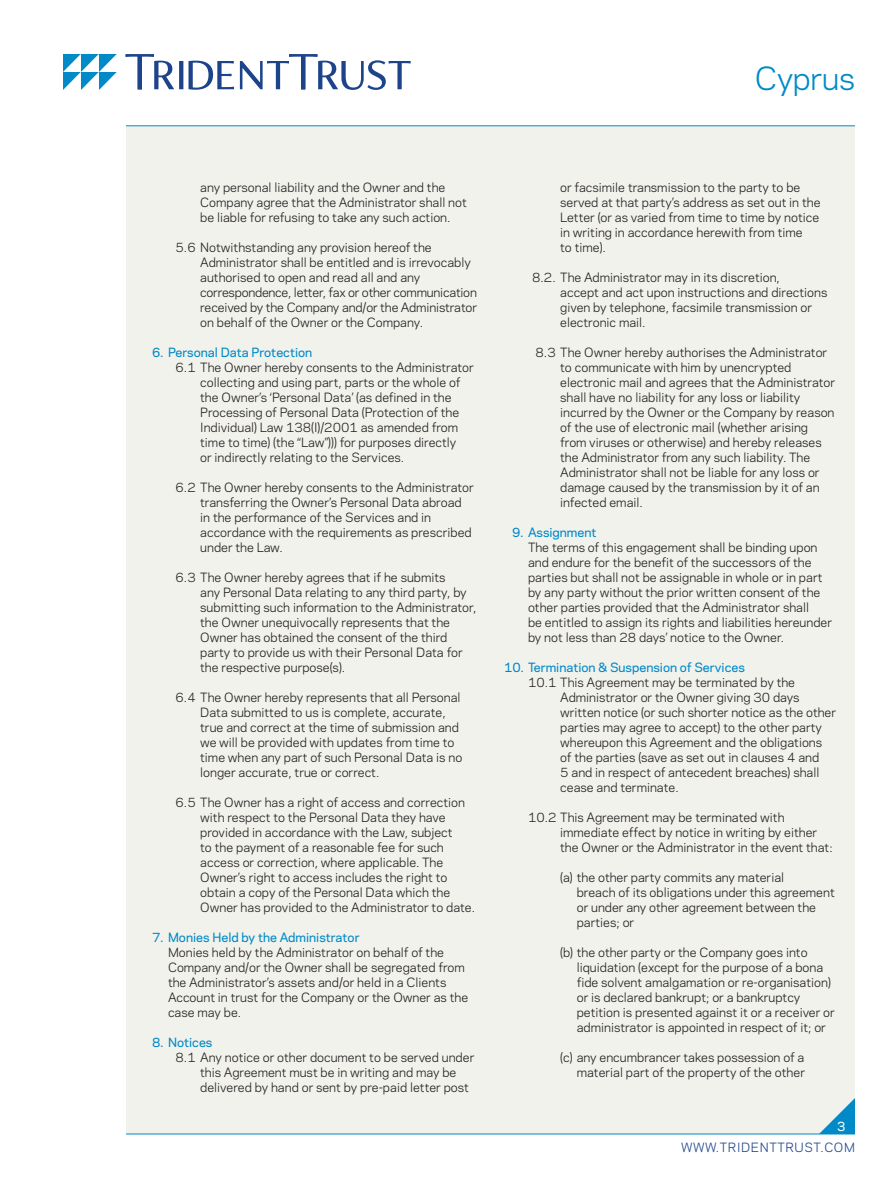
<style>
.page{position:relative;width:891px;height:1188px;background:#fff}
.page>*{position:absolute;margin:0;border:0;box-sizing:border-box;transform-origin:0 0}
.t1{font:30px "Polaris";letter-spacing:-.01em;color:#008ac8}
._1st_Paragraph{font:12px/15px "Polaris";color:#231f20}
.Head_1{font:500 12px "Polaris";color:#008ac8}
.t2{font:12px "Polaris";letter-spacing:.05em;color:#1d448b}
.t3{font:500 12px "Polaris";color:#fff}
</style>
<div class="page">
<div style="left:126px;top:127px;width:729px;height:1007px;background:#f2f2ed"></div>
<hr style="left:126px;top:1134px;width:729px;height:1px;background:#008ac8">
<hr style="left:126px;top:126px;width:729px;height:1px;background:#008ac8">
<svg style="left:126px;top:54px;width:285px;height:36px"></svg>
<svg style="left:63px;top:54px;width:54px;height:36px"></svg>
<h1 class="t1" style="left:755px;top:56px;width:102px">Cyprus</h1>
<p class="_1st_Paragraph" style="left:200px;top:179px;width:268px">any personal liability and the Owner and the<br>Company agree that the Administrator shall not be liable for refusing to take any such action.</p>
<p class="_1st_Paragraph" style="left:200px;top:239px;width:278px;text-indent:-25px">5.6 Notwithstanding any provision hereof the Administrator shall be entitled and is irrevocably authorised to open and read all and any correspondence, letter, fax or other communication received by the Company and/or the Administrator on behalf of the Owner or the Company.</p>
<p class="Head_1" style="left:152px;top:343px;width:162px">6. Personal Data Protection</p>
<p class="_1st_Paragraph" style="left:200px;top:359px;width:275px;text-indent:-25px">6.1 The Owner hereby consents to the Administrator collecting and using part, parts or the whole of the Owner’s ‘Personal Data’ (as defined in the Processing of Personal Data (Protection of the Individual) Law 138(I)/2001 as amended from time to time) (the “Law”))) for purposes directly<br>or indirectly relating to the Services.</p>
<p class="_1st_Paragraph" style="left:200px;top:479px;width:275px;text-indent:-25px">6.2 The Owner hereby consents to the Administrator transferring the Owner’s Personal Data abroad in the performance of the Services and in accordance with the requirements as prescribed under the Law.</p>
<p class="_1st_Paragraph" style="left:200px;top:569px;width:278px;text-indent:-25px">6.3 The Owner hereby agrees that if he submits<br>any Personal Data relating to any third party, by submitting such information to the Administrator, the Owner unequivocally represents that the Owner has obtained the consent of the third party to provide us with their Personal Data for the respective purpose(s).</p>
<p class="_1st_Paragraph" style="left:200px;top:689px;width:264px;text-indent:-25px">6.4 The Owner hereby represents that all Personal Data submitted to us is complete, accurate, true and correct at the time of submission and we will be provided with updates from time to time when any part of such Personal Data is no longer accurate, true or correct.</p>
<p class="_1st_Paragraph" style="left:200px;top:794px;width:276px;text-indent:-25px">6.5 The Owner has a right of access and correction with respect to the Personal Data they have provided in accordance with the Law, subject<br>to the payment of a reasonable fee for such access or correction, where applicable. The Owner’s right to access includes the right to obtain a copy of the Personal Data which the Owner has provided to the Administrator to date.</p>
<p class="Head_1" style="left:152px;top:928px;width:209px">7. Monies Held by the Administrator</p>
<p class="_1st_Paragraph" style="left:168px;top:944px;width:302px">Monies held by the Administrator on behalf of the Company and/or the Owner shall be segregated from the Administrator’s assets and/or held in a Clients Account in trust for the Company or the Owner as the case may be.</p>
<p class="Head_1" style="left:152px;top:1033px;width:62px">8. Notices</p>
<p class="_1st_Paragraph" style="left:200px;top:1049px;width:276px;text-indent:-25px">8.1 Any notice or other document to be served under this Agreement must be in writing and may be delivered by hand or sent by pre-paid letter post</p>
<p class="_1st_Paragraph" style="left:560px;top:179px;width:262px">or facsimile transmission to the party to be served at that party’s address as set out in the Letter (or as varied from time to time by notice in writing in accordance herewith from time<br>to time).</p>
<p class="_1st_Paragraph" style="left:560px;top:269px;width:269px;text-indent:-28px">8.2. The Administrator may in its discretion,<br>accept and act upon instructions and directions given by telephone, facsimile transmission or electronic mail.</p>
<p class="_1st_Paragraph" style="left:560px;top:344px;width:277px;text-indent:-25px">8.3 The Owner hereby authorises the Administrator to communicate with him by unencrypted electronic mail and agrees that the Administrator shall have no liability for any loss or liability incurred by the Owner or the Company by reason of the use of electronic mail (whether arising from viruses or otherwise) and hereby releases the Administrator from any such liability. The Administrator shall not be liable for any loss or damage caused by the transmission by it of an infected email.</p>
<p class="Head_1" style="left:512px;top:523px;width:86px">9. Assignment</p>
<p class="_1st_Paragraph" style="left:528px;top:539px;width:306px">The terms of this engagement shall be binding upon and endure for the benefit of the successors of the parties but shall not be assignable in whole or in part by any party without the prior written consent of the other parties provided that the Administrator shall<br>be entitled to assign its rights and liabilities hereunder by not less than 28 days’ notice to the Owner.</p>
<p class="Head_1" style="left:504px;top:658px;width:242px">10. Termination &amp; Suspension of Services</p>
<p class="_1st_Paragraph" style="left:560px;top:674px;width:277px;text-indent:-32px">10.1 This Agreement may be terminated by the Administrator or the Owner giving 30 days written notice (or such shorter notice as the other parties may agree to accept) to the other party whereupon this Agreement and the obligations of the parties (save as set out in clauses 4 and<br>5 and in respect of antecedent breaches) shall cease and terminate.</p>
<p class="_1st_Paragraph" style="left:560px;top:809px;width:274px;text-indent:-32px">10.2 This Agreement may be terminated with immediate effect by notice in writing by either the Owner or the Administrator in the event that:</p>
<p class="_1st_Paragraph" style="left:577px;top:869px;width:260px;text-indent:-17px">(a) the other party commits any material<br>breach of its obligations under this agreement or under any other agreement between the parties; or</p>
<p class="_1st_Paragraph" style="left:577px;top:944px;width:260px;text-indent:-17px">(b) the other party or the Company goes into liquidation (except for the purpose of a bona fide solvent amalgamation or re-organisation) or is declared bankrupt; or a bankruptcy petition is presented against it or a receiver or administrator is appointed in respect of it; or</p>
<p class="_1st_Paragraph" style="left:560px;top:1049px;width:246px;text-align:right">(c) any encumbrancer takes possession of a material part of the property of the other</p>
<p class="t3" style="left:837px;top:1117px;width:10px">3</p>
<p class="t2" style="left:681px;top:1138px;width:175px">WWW.TRIDENTTRUST.COM</p>
</div>
